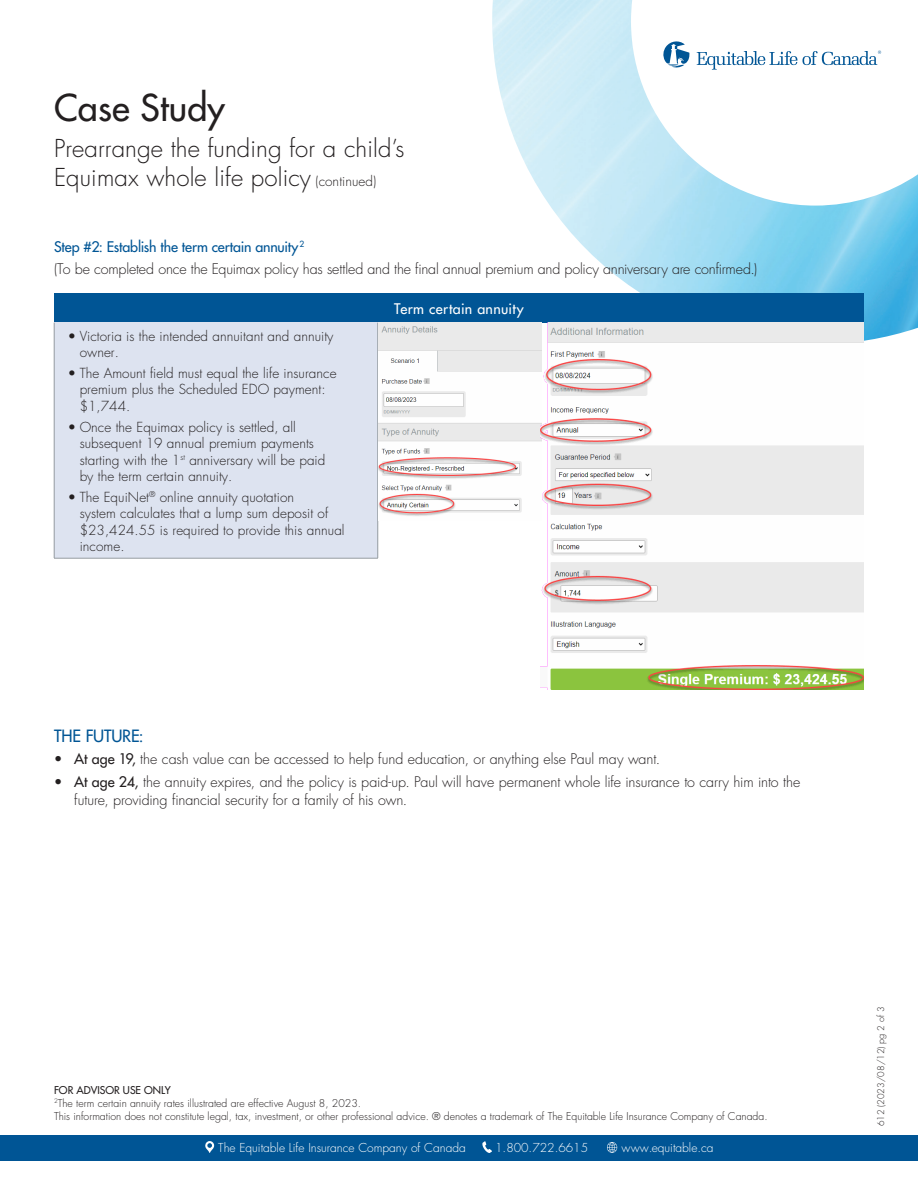
<style>
.page{position:relative;width:918px;height:1188px;background:#fff}
.page>*{position:absolute;margin:0;border:0;box-sizing:border-box;transform-origin:0 0}
.t1{font:500 36px "Futura Std";letter-spacing:.005em;color:#231f20}
.t2{font:300 24px/28.8px "Futura Std";letter-spacing:.005em;color:#231f20}
.t3{font:500 16.5px "Futura Std";letter-spacing:-.01em;color:#005595}
.t4{font:300 14.25px/22.4px "Futura Std";letter-spacing:-.01em;color:#231f20}
.t5{font:500 14.25px "Futura Std";letter-spacing:.025em;color:#fff}
.t6{font:300 13.5px/16.5px "Futura Std";letter-spacing:.005em;color:#231f20}
.t7{font:300 12px "Futura Std";color:#fff}
.t8{font:300 10.5px/12.6px "Futura Std";color:#231f20}
.t9{font:300 9px "Futura Std";color:#231f20}
.s1{font-size:13.5px}
.s2{font-weight:500;color:#005595}
.s3{font-weight:500}
</style>
<div class="page">
<img style="left:492px;top:0;width:426px;height:341px">
<div style="left:0;top:1135px;width:918px;height:26px;background:#005595"></div>
<svg style="left:482px;top:1141px;width:10px;height:12px"></svg>
<svg style="left:205px;top:1141px;width:9px;height:12px"></svg>
<svg style="left:607px;top:1142px;width:10px;height:11px"></svg>
<div style="left:54px;top:294px;width:810px;height:29px;background:#005595"></div>
<div style="left:54px;top:323px;width:324px;height:235px;background:#dde3f0"></div>
<hr style="left:54px;top:558px;width:324px;height:1px;background:#959ca1">
<hr style="left:378px;top:323px;width:1px;height:235px;background:#959ca1">
<hr style="left:54px;top:323px;width:1px;height:235px;background:#959ca1">
<img style="left:378px;top:323px;width:163px;height:198px">
<svg style="left:697px;top:51px;width:184px;height:19px"></svg>
<svg style="left:658px;top:34px;width:32px;height:34px"></svg>
<img style="left:541px;top:323px;width:323px;height:366px">
<h1 class="t1" style="left:54px;top:85px;width:173px">Case Study</h1>
<h2 class="t2" style="left:54px;top:134px;width:352px">Prearrange the funding for a child’s<br>Equimax whole life policy <span class="s1">(continued)</span></h2>
<p class="t4" style="left:54px;top:236px;width:705px"><span class="s2">Step #2: Establish the term certain annuity</span><sup>2<br></sup>(To be completed once the Equimax policy has settled and the final annual premium and policy anniversary are confirmed.)</p>
<p class="t6" style="left:80px;top:328px;width:255px;text-indent:-12px">• Victoria is the intended annuitant and annuity owner.</p>
<p class="t6" style="left:80px;top:365px;width:258px;text-indent:-12px">• The Amount field must equal the life insurance premium plus the Scheduled EDO payment: $1,744.</p>
<p class="t6" style="left:80px;top:419px;width:247px;text-indent:-12px">• Once the Equimax policy is settled, all subsequent 19 annual premium payments starting with the 1<sup>st</sup> anniversary will be paid by the term certain annuity.</p>
<p class="t6" style="left:80px;top:489px;width:266px;text-indent:-12px">• The EquiNet<sup>®</sup> online annuity quotation<br>system calculates that a lump sum deposit of $23,424.55 is required to provide this annual income.</p>
<p class="t5" style="left:394px;top:300px;width:131px">Term certain annuity</p>
<p class="t3" style="left:54px;top:726px;width:91px">THE FUTURE:</p>
<p class="t4" style="left:54px;top:749px;width:608px"><span class="s3">• At age 19,</span> the cash value can be accessed to help fund education, or anything else Paul may want.</p>
<p class="t4" style="left:74px;top:773px;width:728px;line-height:18px;text-indent:-20px"><span class="s3">• At age 24,</span> the annuity expires, and the policy is paid-up. Paul will have permanent whole life insurance to carry him into the future, providing financial security for a family of his own.</p>
<p class="t8" style="left:54px;top:1085px;width:715px"><span class="s3">FOR ADVISOR USE ONLY<br></span><sup>2</sup>The term certain annuity rates illustrated are effective August 8, 2023.<br>This information does not constitute legal, tax, investment, or other professional advice. ® denotes a trademark of The Equitable Life Insurance Company of Canada.</p>
<p class="t7" style="left:218px;top:1140px;width:249px">The Equitable Life Insurance Company of Canada</p>
<p class="t7" style="left:495px;top:1140px;width:94px">1.800.722.6615</p>
<p class="t7" style="left:622px;top:1140px;width:94px">www.equitable.ca</p>
<p class="t9" style="left:875px;top:1126px;width:121px;rotate:-90deg">612 (2023/08/12) pg 2 of 3</p>
</div>
